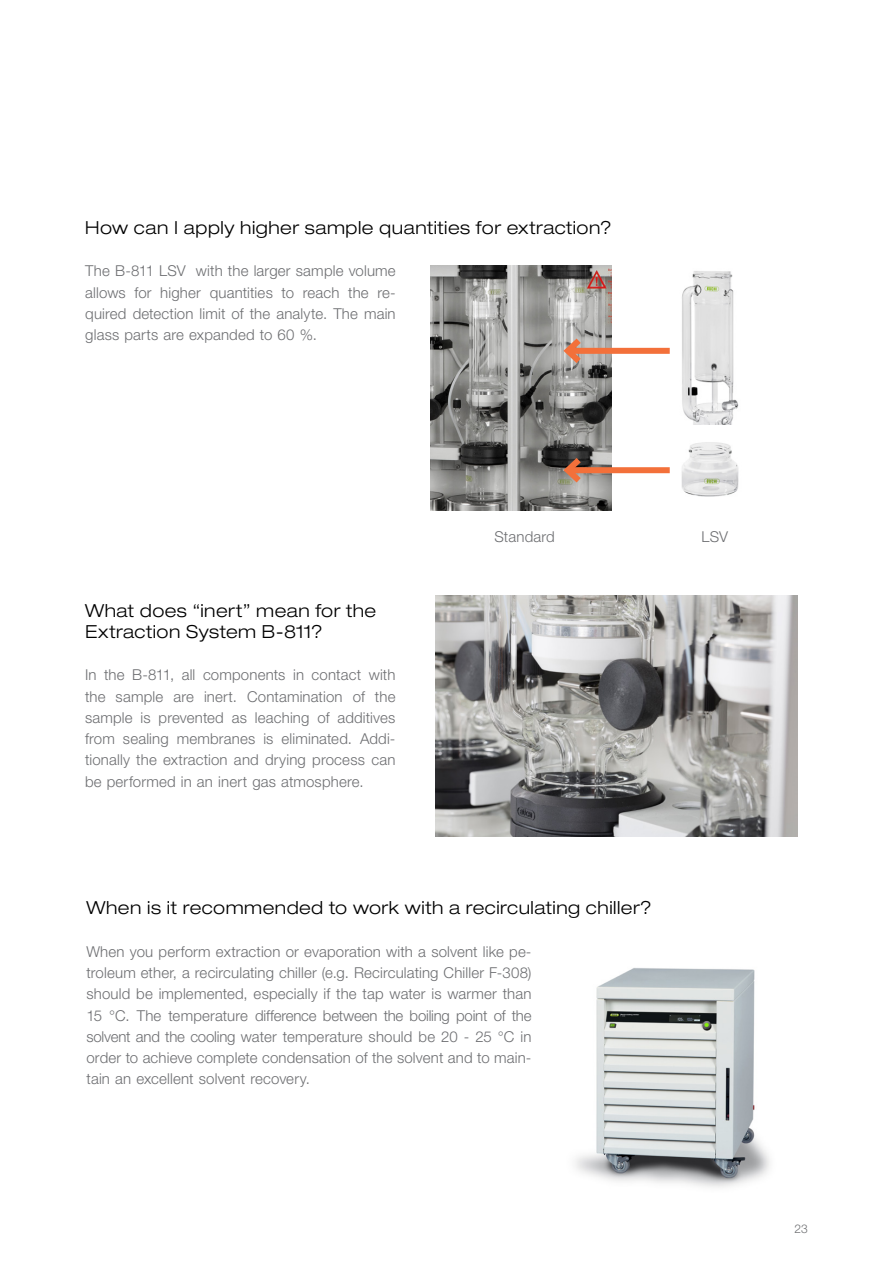
<style>
.page{position:relative;width:893px;height:1263px;background:#fff}
.page>*{position:absolute;margin:0;border:0;box-sizing:border-box;transform-origin:0 0}
.EN_Title{font:300 expanded 18px "Helvetica Neue LT Std";letter-spacing:.025em;color:#000}
.EN_Body_text_justifi{font:300 15px/21.3px "Helvetica Neue LT Std";letter-spacing:.01em;color:#6d6e71;text-align:justify}
.t1{font:300 12px "Helvetica Neue LT Std";color:#6d6e71}
</style>
<div class="page">
<img style="left:575px;top:968px;width:195px;height:220px">
<img style="left:436px;top:595px;width:361px;height:241px">
<img style="left:431px;top:266px;width:180px;height:244px">
<img style="left:660px;top:271px;width:79px;height:154px">
<img style="left:659px;top:442px;width:80px;height:55px">
<div style="left:568px;top:348px;width:102px;height:6px;background:#f3703a"></div>
<svg style="left:559px;top:332px;width:28px;height:37px"></svg>
<div style="left:568px;top:467px;width:102px;height:6px;background:#f3703a"></div>
<svg style="left:559px;top:452px;width:28px;height:37px"></svg>
<p class="EN_Title" style="left:85px;top:217px;width:528px">How can I apply higher sample quantities for extraction?</p>
<p class="EN_Body_text_justifi" style="left:85px;top:260px;width:312px">The B-811 LSV with the larger sample volume allows for higher quantities to reach the re&shy;quired detection limit of the analyte. The main glass parts are expanded to 60 %.</p>
<p class="EN_Title" style="left:85px;top:599px;width:293px">What does “inert” mean for the</p>
<p class="EN_Title" style="left:85px;top:621px;width:239px">Extraction System B-811?</p>
<p class="EN_Body_text_justifi" style="left:85px;top:664px;width:312px">In the B-811, all components in contact with the sample are inert. Contamination of the sample is prevented as leaching of additives from sealing membranes is eliminated. Addi&shy;tionally the extraction and drying process can be performed in an inert gas atmosphere.</p>
<p class="EN_Body_text_justifi" style="left:494px;top:526px;width:62px">Standard</p>
<p class="EN_Body_text_justifi" style="left:702px;top:526px;width:28px">LSV</p>
<p class="EN_Title" style="left:86px;top:897px;width:567px">When is it recommended to work with a recirculating chiller?</p>
<p class="EN_Body_text_justifi" style="left:86px;top:940px;width:447px">When you perform extraction or evaporation with a solvent like pe&shy;troleum ether, a recirculating chiller (e.g. Recirculating Chiller F-308) should be implemented, especially if the tap water is warmer than 15 °C. The temperature difference between the boiling point of the solvent and the cooling water temperature should be 20 - 25 °C in order to achieve complete condensation of the solvent and to main&shy;tain an excellent solvent recovery.</p>
<p class="t1" style="left:794px;top:1221px;width:15px">23</p>
</div>
